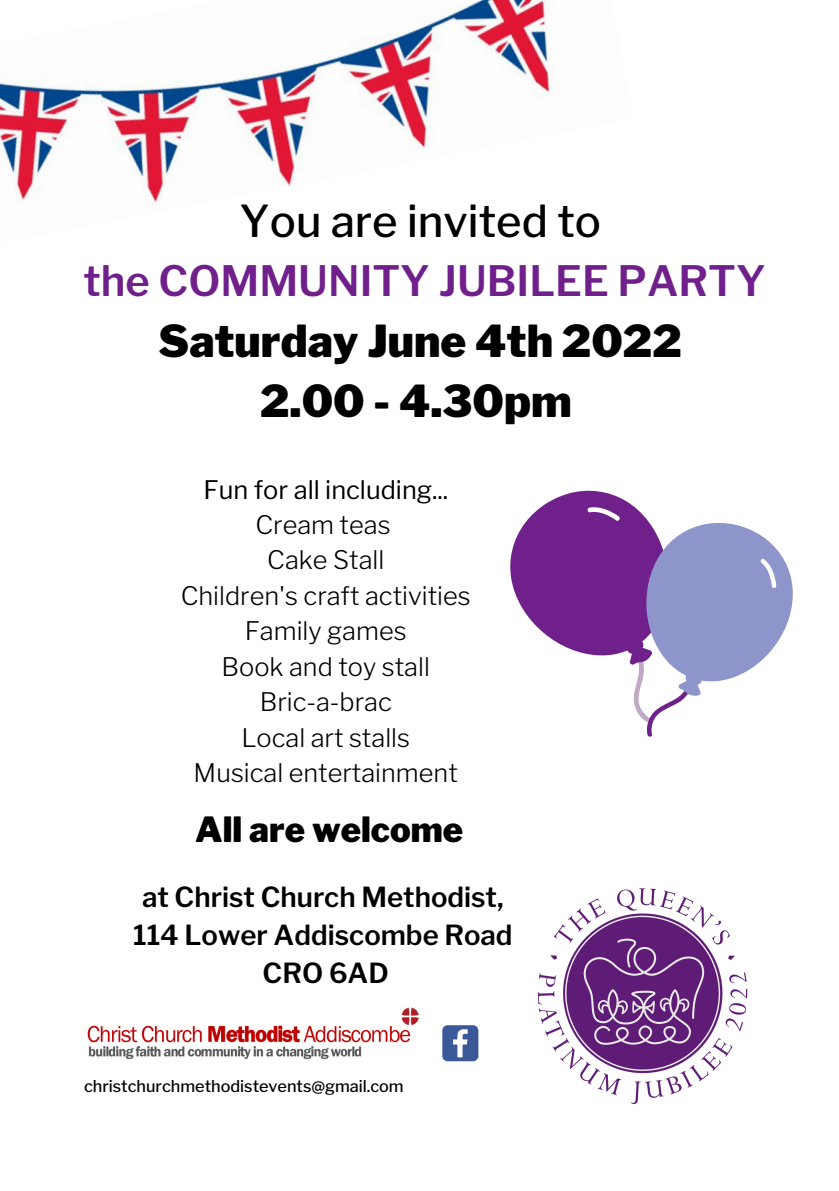
<style>
.page{position:relative;width:839px;height:1191px;background:#fff}
.page>*{position:absolute;margin:0;border:0;box-sizing:border-box;transform-origin:0 0}
.t1{font:900 43.8px "Libre Franklin";color:#000}
.t2{font:500 43.8px "Libre Franklin";color:#000}
.t3{font:600 41.6px "Libre Franklin";color:#6f208b}
.t4{font:900 34.4px "Libre Franklin";color:#000}
.t5{font:600 27.6px "Libre Franklin";color:#000}
.t6{font:300 25.4px "Libre Franklin";color:#000}
.t7{font:25.4px "Libre Franklin";color:#000}
.t8{font:500 16.2px "Libre Franklin";color:#000}
</style>
<div class="page">
<img style="left:537px;top:888px;width:211px;height:217px">
<img style="left:87px;top:1007px;width:332px;height:53px">
<svg style="left:510px;top:490px;width:83px;height:165px;fill:#6f208b"></svg>
<svg style="left:586px;top:502px;width:7px;height:26px"></svg>
<svg style="left:442px;top:1025px;width:36px;height:36px"></svg>
<svg style="left:646px;top:725px;width:6px;height:12px"></svg>
<svg style="left:593px;top:490px;width:200px;height:235px"></svg>
<svg style="left:750px;top:557px;width:36px;height:34px"></svg>
<img style="left:0;top:0;width:552px;height:203px">
<p class="t2" style="left:239px;top:195px;width:363px">You are invited to</p>
<p class="t3" style="left:83px;top:256px;width:684px">the COMMUNITY JUBILEE PARTY</p>
<p class="t1" style="left:159px;top:314px;width:524px">Saturday June 4th 2022</p>
<p class="t1" style="left:260px;top:375px;width:313px">2.00 - 4.30pm</p>
<p class="t7" style="left:203px;top:474px;width:246px">Fun for all including...</p>
<p class="t6" style="left:255px;top:509px;width:137px">Cream teas</p>
<p class="t6" style="left:267px;top:545px;width:119px">Cake Stall</p>
<p class="t6" style="left:181px;top:580px;width:291px">Children's craft activities</p>
<p class="t6" style="left:245px;top:616px;width:163px">Family games</p>
<p class="t6" style="left:221px;top:651px;width:210px">Book and toy stall</p>
<p class="t6" style="left:260px;top:687px;width:133px">Bric-a-brac</p>
<p class="t6" style="left:241px;top:722px;width:170px">Local art stalls</p>
<p class="t6" style="left:194px;top:758px;width:266px">Musical entertainment</p>
<p class="t4" style="left:195px;top:808px;width:269px">All are welcome</p>
<p class="t5" style="left:142px;top:880px;width:363px">at Christ Church Methodist,</p>
<p class="t5" style="left:133px;top:918px;width:381px">114 Lower Addiscombe Road</p>
<p class="t5" style="left:262px;top:956px;width:128px">CRO 6AD</p>
<p class="t8" style="left:84px;top:1076px;width:321px">christchurchmethodistevents@gmail.com</p>
</div>
